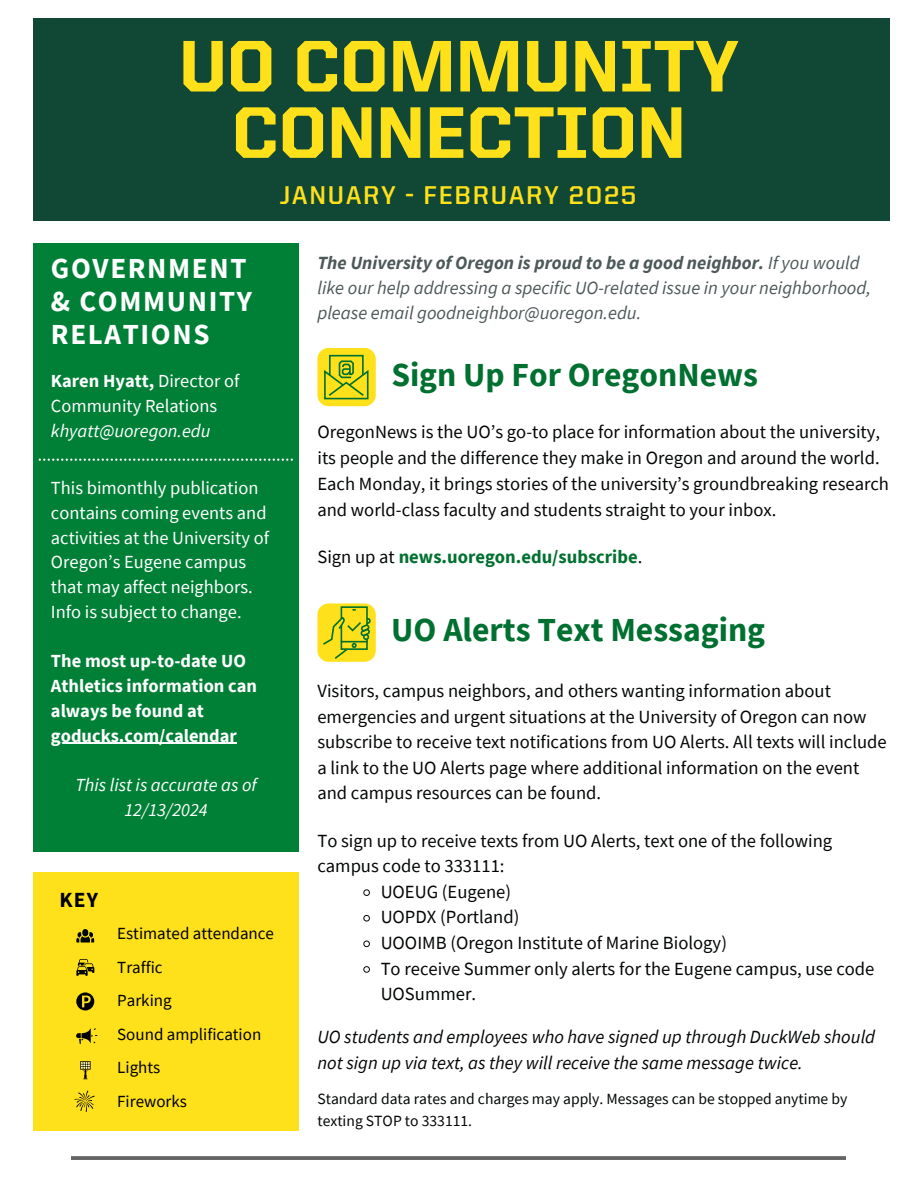
<style>
.page{position:relative;width:918px;height:1188px;background:#fff}
.page>*{position:absolute;margin:0;border:0;box-sizing:border-box;transform-origin:0 0}
.t1{font:800 73.2px/66.3px "United Sans Reg";color:#fee11a;text-align:center}
.t2{font:700 33.6px "Source Sans Pro";color:#007030}
.t3{font:700 28.95px/32.7px "Source Sans Pro";letter-spacing:.055em;color:#fff}
.t4{font:700 25.8px "United Sans Reg";letter-spacing:.07em;color:#fee11a}
.t5{font:700 21.6px "Source Sans Pro";color:#000}
.t6{font:18.6px/25.7px "Source Sans Pro";color:#040606}
.t7{font:italic 18.6px/24.8px "Source Sans Pro";color:#4d5859}
.t8{font:italic 18.6px/25.7px "Source Sans Pro";color:#040606}
.t9{font:700 18.6px "Source Sans Pro";color:#007030}
.t10{font:18.45px/24.8px "Source Sans Pro";color:#fff}
.t11{font:700 18.45px/24.8px "Source Sans Pro";color:#fff}
.t12{font:italic 18.45px/24.8px "Source Sans Pro";color:#fff;text-align:center}
.t13{font:16.95px/33.6px "Source Sans Pro";color:#000}
.t14{font:15.6px/21.6px "Source Sans Pro";color:#040606}
.s1{font-weight:700}
.s2{font-style:italic}
.s3{font-weight:400;color:#040606}
</style>
<div class="page">
<div style="left:33px;top:244px;width:266px;height:608px;background:#008037"></div>
<svg style="left:39px;top:459px;width:254px;height:2px"></svg>
<hr style="left:51px;top:743px;width:186px;height:1px;background:#fff">
<div style="left:33px;top:872px;width:266px;height:259px;background:#fee11a"></div>
<svg style="left:76px;top:992px;width:18px;height:18px"></svg>
<svg style="left:76px;top:932px;width:18px;height:11px"></svg>
<div style="left:82px;top:929px;width:6px;height:7px;background:#040606;border-radius:3px"></div>
<svg style="left:76px;top:959px;width:18px;height:17px"></svg>
<svg style="left:80px;top:1061px;width:10px;height:18px"></svg>
<svg style="left:76px;top:1028px;width:22px;height:16px"></svg>
<svg style="left:74px;top:1091px;width:21px;height:21px"></svg>
<div style="left:33px;top:19px;width:857px;height:202px;background:#104735"></div>
<hr style="left:72px;top:1157px;width:774px;height:3px;background:#656565">
<svg style="left:363px;top:889px;width:7px;height:7px"></svg>
<svg style="left:363px;top:914px;width:7px;height:8px"></svg>
<svg style="left:363px;top:940px;width:7px;height:8px"></svg>
<svg style="left:363px;top:966px;width:7px;height:7px"></svg>
<div style="left:317px;top:603px;width:59px;height:59px;background:#fee11a;border-radius:11px"></div>
<svg style="left:321px;top:606px;width:50px;height:55px"></svg>
<div style="left:317px;top:348px;width:59px;height:58px;background:#fee11a;border-radius:11px"></div>
<div style="left:329px;top:355px;width:35px;height:21px;border:2px solid #007030"></div>
<svg style="left:324px;top:360px;width:45px;height:40px"></svg>
<h4 class="t1" style="left:179px;top:39px;width:561px">UO COMMUNITY<br>CONNECTION</h4>
<h4 class="t4" style="left:280px;top:184px;width:358px">JANUARY - FEBRUARY 2025</h4>
<p class="t3" style="left:51px;top:252px;width:203px">GOVERNMENT &amp; COMMUNITY<br>RELATIONS</p>
<h6 class="t10" style="left:51px;top:368px;width:190px"><span class="s1">Karen Hyatt,</span> Director of<br>Community Relations <span class="s2">khyatt@uoregon.edu</span></h6>
<h1 class="t10" style="left:51px;top:475px;width:220px">This bimonthly publication contains coming events and activities at the University of<br>Oregon’s Eugene campus that may affect neighbors.<br>Info is subject to change.</h1>
<h3 class="t11" style="left:51px;top:649px;width:208px">The most up-to-date UO<br>Athletics information can always be found at</h3>
<h6 class="t11" style="left:51px;top:723px;width:187px">goducks.com/calendar</h6>
<h6 class="t12" style="left:75px;top:772px;width:183px">This list is accurate as of<br>12/13/2024</h6>
<h5 class="t5" style="left:59px;top:886px;width:40px">KEY</h5>
<h6 class="t13" style="left:117px;top:916px;width:158px">Estimated attendance<br>Traffic<br>Parking<br>Sound amplification<br>Lights<br>Fireworks</h6>
<p class="t7" style="left:317px;top:250px;width:555px"><span class="s1">The University of Oregon is proud to be a good neighbor.</span> If you would like our help addressing a specific UO-related issue in your neighborhood, please email goodneighbor@uoregon.edu.</p>
<p class="t2" style="left:391px;top:353px;width:368px">Sign Up For OregonNews</p>
<p class="t6" style="left:317px;top:419px;width:573px">OregonNews is the UO’s go-to place for information about the university, its people and the difference they make in Oregon and around the world.<br>Each Monday, it brings stories of the university’s groundbreaking research and world-class faculty and students straight to your inbox.</p>
<p class="t9" style="left:317px;top:545px;width:326px"><span class="s3">Sign up at</span> news.uoregon.edu/subscribe<span class="s3">.</span></p>
<p class="t2" style="left:391px;top:608px;width:375px">UO Alerts Text Messaging</p>
<p class="t6" style="left:317px;top:678px;width:571px">Visitors, campus neighbors, and others wanting information about emergencies and urgent situations at the University of Oregon can now subscribe to receive text notifications from UO Alerts. All texts will include a link to the UO Alerts page where additional information on the event and campus resources can be found.</p>
<p class="t6" style="left:317px;top:827px;width:516px">To sign up to receive texts from UO Alerts, text one of the following campus code to 333111:</p>
<h6 class="t6" style="left:381px;top:878px;width:132px">UOEUG (Eugene)</h6>
<h6 class="t6" style="left:381px;top:904px;width:140px">UOPDX (Portland)</h6>
<p class="t6" style="left:381px;top:930px;width:348px">UOOIMB (Oregon Institute of Marine Biology)</p>
<h2 class="t6" style="left:381px;top:955px;width:495px">To receive Summer only alerts for the Eugene campus, use code<br>UOSummer.</h2>
<h6 class="t8" style="left:317px;top:1024px;width:559px">UO students and employees who have signed up through DuckWeb should not sign up via text, as they will receive the same message twice.</h6>
<h6 class="t14" style="left:317px;top:1088px;width:531px">Standard data rates and charges may apply. Messages can be stopped anytime by texting STOP to 333111.</h6>
</div>
